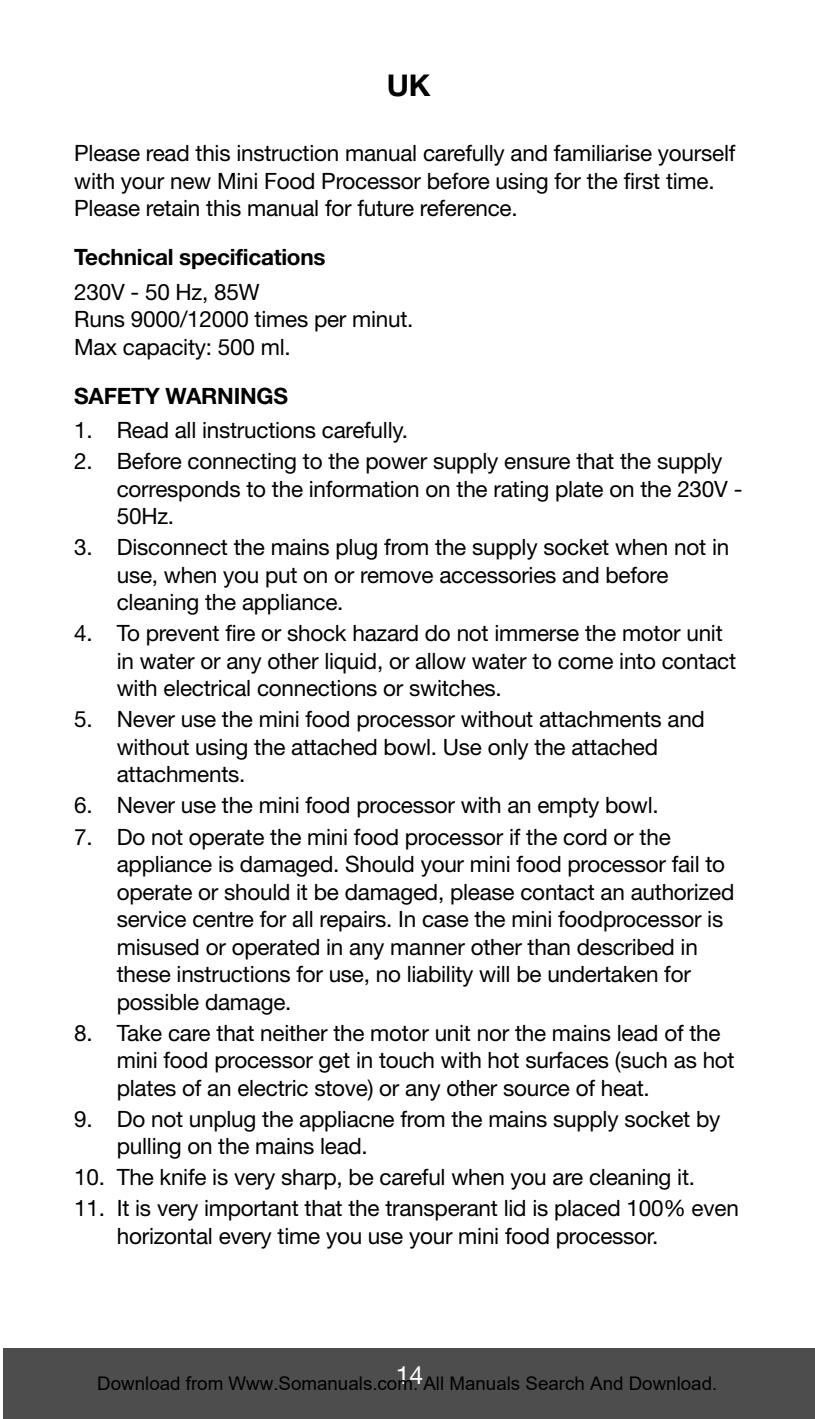
<style>
.page{position:relative;width:815px;height:1419px;background:#fff}
.page>*{position:absolute;margin:0;border:0;box-sizing:border-box;transform-origin:0 0}
.t1{font:700 30px "Helvetica Neue";color:#000}
.t2{font:25px "Helvetica Neue";color:#fff}
.t3{font:22.5px/27.5px "Helvetica Neue";letter-spacing:-.01em;color:#000}
.t4{font:700 22.5px "Helvetica Neue";letter-spacing:-.01em;color:#000}
.t5{font:18.75px "Arial";color:#000}
</style>
<div class="page">
<hr style="left:814px;top:1347px;width:1px;height:71px;background:#4d4d4d">
<div style="left:3px;top:1348px;width:811px;height:70px;background:#4d4d4d"></div>
<h1 class="t1" style="left:387px;top:74px;width:45px">UK</h1>
<p class="t3" style="left:74px;top:142px;width:662px">Please read this instruction manual carefully and familiarise yourself with your new Mini Food Processor before using for the first time.<br>Please retain this manual for future reference.</p>
<p class="t4" style="left:74px;top:249px;width:253px">Technical specifications</p>
<p class="t3" style="left:74px;top:280px;width:341px">230V - 50 Hz, 85W<br>Runs 9000/12000 times per minut.<br>Max capacity: 500 ml.</p>
<p class="t4" style="left:74px;top:387px;width:215px">SAFETY WARNINGS</p>
<p class="t3" style="left:74px;top:418px;width:335px">1. Read all instructions carefully.</p>
<p class="t3" style="left:117px;top:449px;width:627px;text-indent:-43px">2. Before connecting to the power supply ensure that the supply corresponds to the information on the rating plate on the 230V -<br>50Hz.</p>
<p class="t3" style="left:117px;top:535px;width:614px;text-indent:-43px">3. Disconnect the mains plug from the supply socket when not in use, when you put on or remove accessories and before cleaning the appliance.</p>
<p class="t3" style="left:117px;top:621px;width:620px;text-indent:-43px">4. To prevent fire or shock hazard do not immerse the motor unit in water or any other liquid, or allow water to come into contact with electrical connections or switches.</p>
<p class="t3" style="left:117px;top:708px;width:589px;text-indent:-43px">5. Never use the mini food processor without attachments and without using the attached bowl. Use only the attached attachments.</p>
<p class="t3" style="left:74px;top:794px;width:586px">6. Never use the mini food processor with an empty bowl.</p>
<p class="t3" style="left:117px;top:825px;width:619px;text-indent:-43px">7. Do not operate the mini food processor if the cord or the appliance is damaged. Should your mini food processor fail to operate or should it be damaged, please contact an authorized service centre for all repairs. In case the mini foodprocessor is misused or operated in any manner other than described in these instructions for use, no liability will be undertaken for possible damage.</p>
<p class="t3" style="left:117px;top:1021px;width:619px;text-indent:-43px">8. Take care that neither the motor unit nor the mains lead of the mini food processor get in touch with hot surfaces (such as hot plates of an electric stove) or any other source of heat.</p>
<p class="t3" style="left:117px;top:1107px;width:605px;text-indent:-43px">9. Do not unplug the appliacne from the mains supply socket by pulling on the mains lead.</p>
<p class="t3" style="left:74px;top:1165px;width:622px">10. The knife is very sharp, be careful when you are cleaning it.</p>
<p class="t3" style="left:117px;top:1196px;width:623px;text-indent:-43px">11. It is very important that the transperant lid is placed 100% even horizontal every time you use your mini food processor.</p>
<p class="t2" style="left:396px;top:1366px;width:29px">14</p>
<p class="t5" style="left:97px;top:1372px;width:621px">Download from Www.Somanuals.com. All Manuals Search And Download.</p>
</div>
